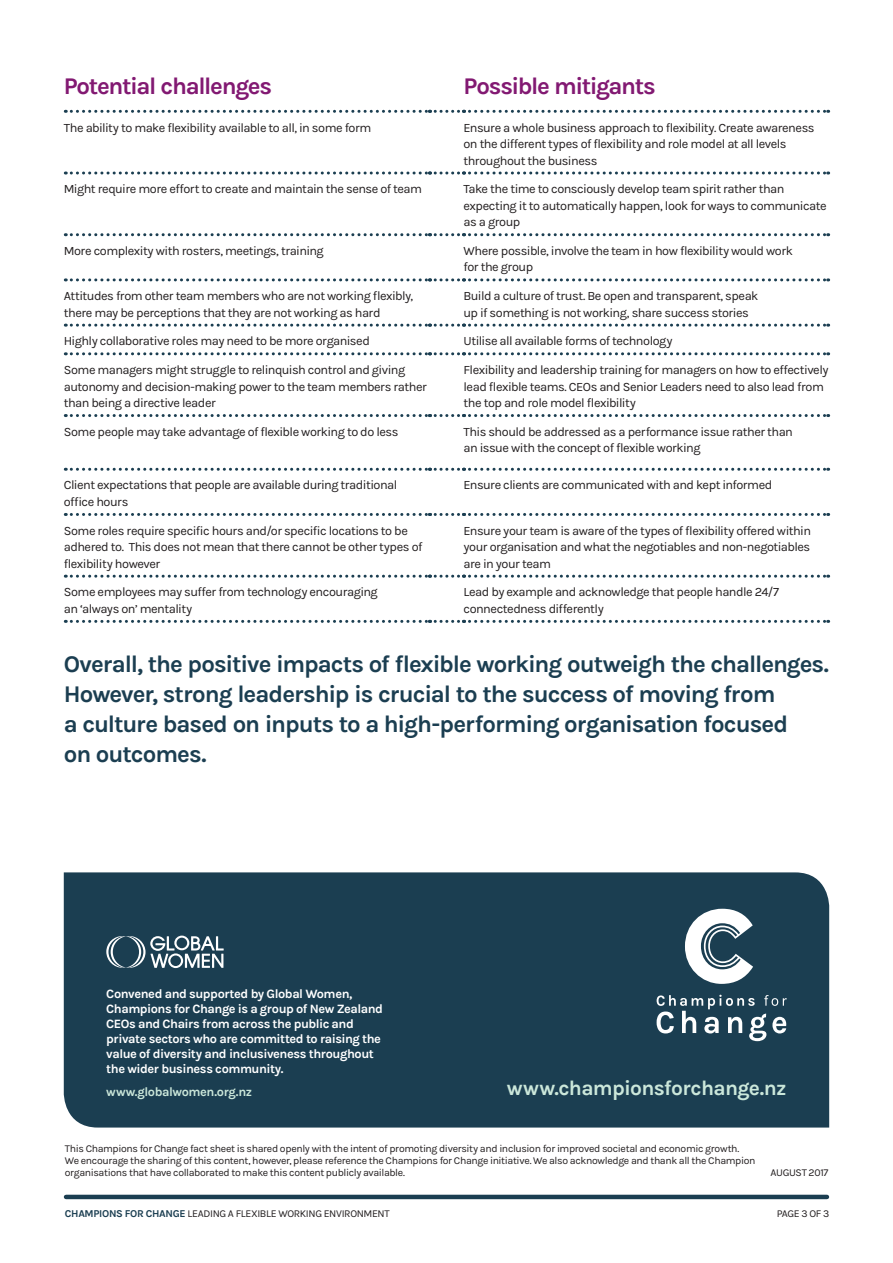
<style>
.page{position:relative;width:893px;height:1263px;background:#fff}
.page>*{position:absolute;margin:0;border:0;box-sizing:border-box;transform-origin:0 0}
.t1{font:700 24px/30px "Karla";letter-spacing:-.04em;color:#1b3e51}
.t2{font:700 24px "Karla";letter-spacing:-.055em;color:#821972}
.t3{font:700 21px "Karla";letter-spacing:-.035em;color:#cbe7da}
.t4{font:12.75px/16.5px "Karla";letter-spacing:-.04em;color:#231f20}
.t5{font:700 12.75px/15px "Karla";letter-spacing:-.035em;color:#fff}
.t6{font:700 12.75px "Karla";letter-spacing:-.035em;color:#cbe7da}
.t7{font:10.5px/12px "Karla";letter-spacing:-.035em;color:#231f20}
.s1{font-weight:700;color:#1b3e51}
</style>
<div class="page">
<hr style="left:66px;top:1195px;width:761px;height:4px;background:#1b3e51">
<div style="left:64px;top:872px;width:765px;height:255px;background:#1b3e51"></div>
<svg style="left:685px;top:909px;width:68px;height:75px"></svg>
<svg style="left:657px;top:995px;width:130px;height:46px;background:#4d6977"></svg>
<svg style="left:106px;top:935px;width:118px;height:33px"></svg>
<svg style="left:65px;top:110px;width:764px;height:3px"></svg>
<svg style="left:65px;top:171px;width:764px;height:3px"></svg>
<svg style="left:65px;top:233px;width:764px;height:3px"></svg>
<svg style="left:65px;top:278px;width:764px;height:3px"></svg>
<svg style="left:65px;top:324px;width:764px;height:3px"></svg>
<svg style="left:65px;top:352px;width:764px;height:3px"></svg>
<svg style="left:65px;top:414px;width:764px;height:3px"></svg>
<svg style="left:65px;top:468px;width:764px;height:3px"></svg>
<svg style="left:65px;top:513px;width:764px;height:3px"></svg>
<svg style="left:65px;top:575px;width:764px;height:3px"></svg>
<svg style="left:65px;top:620px;width:764px;height:3px"></svg>
<h1 class="t2" style="left:64px;top:72px;width:210px">Potential challenges</h1>
<h1 class="t2" style="left:463px;top:72px;width:194px">Possible mitigants</h1>
<p class="t4" style="left:64px;top:119px;width:309px">The ability to make flexibility available to all, in some form</p>
<p class="t4" style="left:463px;top:119px;width:353px">Ensure a whole business approach to flexibility. Create awareness on the different types of flexibility and role model at all levels throughout the business</p>
<p class="t4" style="left:64px;top:181px;width:360px">Might require more effort to create and maintain the sense of team</p>
<p class="t4" style="left:463px;top:181px;width:365px">Take the time to consciously develop team spirit rather than expecting it to automatically happen, look for ways to communicate as a group</p>
<p class="t4" style="left:64px;top:243px;width:262px">More complexity with rosters, meetings, training</p>
<p class="t4" style="left:463px;top:243px;width:331px">Where possible, involve the team in how flexibility would work for the group</p>
<p class="t4" style="left:64px;top:288px;width:351px">Attitudes from other team members who are not working flexibly, there may be perceptions that they are not working as hard</p>
<p class="t4" style="left:463px;top:288px;width:296px">Build a culture of trust. Be open and transparent, speak up if something is not working, share success stories</p>
<p class="t4" style="left:64px;top:333px;width:308px">Highly collaborative roles may need to be more organised</p>
<p class="t4" style="left:463px;top:333px;width:211px">Utilise all available forms of technology</p>
<p class="t4" style="left:64px;top:362px;width:365px">Some managers might struggle to relinquish control and giving autonomy and decision-making power to the team members rather than being a directive leader</p>
<p class="t4" style="left:463px;top:362px;width:367px">Flexibility and leadership training for managers on how to effectively lead flexible teams. CEOs and Senior Leaders need to also lead from the top and role model flexibility</p>
<p class="t4" style="left:64px;top:423px;width:336px">Some people may take advantage of flexible working to do less</p>
<p class="t4" style="left:463px;top:423px;width:331px">This should be addressed as a performance issue rather than an issue with the concept of flexible working</p>
<p class="t4" style="left:64px;top:477px;width:335px">Client expectations that people are available during traditional office hours</p>
<p class="t4" style="left:463px;top:477px;width:310px">Ensure clients are communicated with and kept informed</p>
<p class="t4" style="left:64px;top:522px;width:360px">Some roles require specific hours and/or specific locations to be adhered to. This does not mean that there cannot be other types of flexibility however</p>
<p class="t4" style="left:463px;top:522px;width:349px;text-align:justify">Ensure your team is aware of the types of flexibility offered within your organisation and what the negotiables and non-negotiables are in your team</p>
<p class="t4" style="left:64px;top:584px;width:316px">Some employees may suffer from technology encouraging an ‘always on’ mentality</p>
<p class="t4" style="left:463px;top:584px;width:317px">Lead by example and acknowledge that people handle 24/7 connectedness differently</p>
<h1 class="t1" style="left:64px;top:648px;width:767px">Overall, the positive impacts of flexible working outweigh the challenges.<br>However, strong leadership is crucial to the success of moving from<br>a culture based on inputs to a high-performing organisation focused<br>on outcomes.</h1>
<p class="t5" style="left:106px;top:986px;width:278px">Convened and supported by Global Women, Champions for Change is a group of New Zealand CEOs and Chairs from across the public and private sectors who are committed to raising the value of diversity and inclusiveness throughout the wider business community.</p>
<p class="t6" style="left:106px;top:1084px;width:147px">www.globalwomen.org.nz</p>
<h2 class="t3" style="left:507px;top:1076px;width:281px">www.championsforchange.nz</h2>
<p class="t7" style="left:65px;top:1142px;width:692px">This Champions for Change fact sheet is shared openly with the intent of promoting diversity and inclusion for improved societal and economic growth.<br>We encourage the sharing of this content, however, please reference the Champions for Change initiative. We also acknowledge and thank all the Champion organisations that have collaborated to make this content publicly available.</p>
<p class="t7" style="left:65px;top:1208px;width:326px"><span class="s1">CHAMPIONS FOR CHANGE</span> LEADING A FLEXIBLE WORKING ENVIRONMENT</p>
<p class="t7" style="left:771px;top:1166px;width:59px">AUGUST 2017</p>
<p class="t7" style="left:777px;top:1208px;width:54px">PAGE 3 OF 3</p>
</div>
